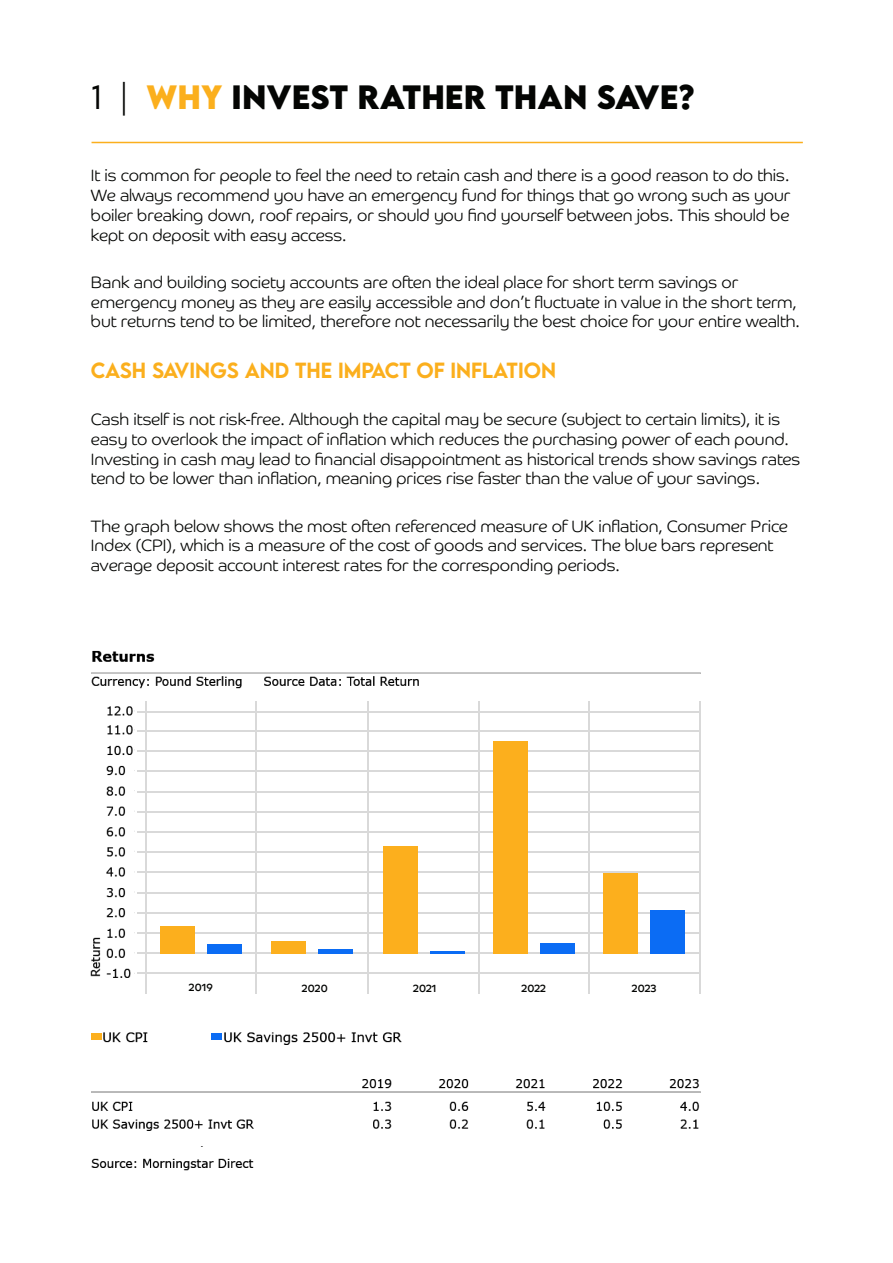
<style>
.page{position:relative;width:893px;height:1263px;background:#fff}
.page>*{position:absolute;margin:0;border:0;box-sizing:border-box;transform-origin:0 0}
.t1{font:700 30px "LEMONMILK";color:#040503}
.t2{font:500 19.5px "LEMONMILK";color:#fbaf1d}
.t3{font:300 16.5px/19.8px "Co Headline";color:#040503}
.t4{font:10.5px "Co Headline";color:#040503}
.s1{font-weight:300}
.s2{color:#fbaf1d}
</style>
<div class="page">
<hr style="left:92px;top:142px;width:711px;height:1px;background:#fbaf1d">
<img style="left:91px;top:650px;width:610px;height:39px">
<img style="left:90px;top:706px;width:45px;height:272px">
<img style="left:92px;top:1101px;width:608px;height:30px">
<img style="left:101px;top:1032px;width:47px;height:11px">
<img style="left:91px;top:1079px;width:610px;height:14px">
<img style="left:221px;top:1032px;width:181px;height:13px">
<hr style="left:138px;top:811px;width:561px;height:1px;background:#d9d9d9">
<hr style="left:138px;top:791px;width:561px;height:1px;background:#d9d9d9">
<hr style="left:138px;top:770px;width:561px;height:2px;background:#d9d9d9">
<hr style="left:138px;top:831px;width:561px;height:2px;background:#d9d9d9">
<hr style="left:138px;top:851px;width:561px;height:2px;background:#d9d9d9">
<hr style="left:138px;top:871px;width:561px;height:2px;background:#d9d9d9">
<hr style="left:138px;top:892px;width:561px;height:1px;background:#d9d9d9">
<hr style="left:138px;top:912px;width:561px;height:1px;background:#d9d9d9">
<hr style="left:138px;top:932px;width:561px;height:2px;background:#d9d9d9">
<hr style="left:138px;top:952px;width:561px;height:2px;background:#d9d9d9">
<hr style="left:138px;top:972px;width:561px;height:2px;background:#d9d9d9">
<hr style="left:145px;top:701px;width:1px;height:293px;background:#d9d9d9">
<hr style="left:256px;top:701px;width:1px;height:293px;background:#d9d9d9">
<hr style="left:367px;top:701px;width:2px;height:293px;background:#d9d9d9">
<hr style="left:478px;top:701px;width:1px;height:293px;background:#d9d9d9">
<hr style="left:588px;top:701px;width:2px;height:293px;background:#d9d9d9">
<hr style="left:699px;top:701px;width:1px;height:293px;background:#d9d9d9">
<div style="left:160px;top:926px;width:35px;height:28px;background:#fcaf1d"></div>
<div style="left:207px;top:944px;width:35px;height:10px;background:#0b6cf4"></div>
<div style="left:211px;top:1033px;width:10px;height:7px;background:#0b6cf4"></div>
<div style="left:91px;top:1033px;width:10px;height:7px;background:#fcaf1d"></div>
<div style="left:271px;top:941px;width:34px;height:13px;background:#fcaf1d"></div>
<div style="left:318px;top:949px;width:34px;height:5px;background:#0b6cf4"></div>
<div style="left:383px;top:846px;width:34px;height:108px;background:#fcaf1d"></div>
<hr style="left:430px;top:951px;width:34px;height:3px;background:#0b6cf4">
<div style="left:540px;top:943px;width:34px;height:11px;background:#0b6cf4"></div>
<div style="left:604px;top:873px;width:34px;height:81px;background:#fcaf1d"></div>
<div style="left:651px;top:910px;width:34px;height:44px;background:#0b6cf4"></div>
<hr style="left:138px;top:750px;width:561px;height:2px;background:#d9d9d9">
<hr style="left:138px;top:730px;width:561px;height:2px;background:#d9d9d9">
<hr style="left:138px;top:711px;width:561px;height:1px;background:#d9d9d9">
<div style="left:493px;top:742px;width:34px;height:212px;background:#fcaf1d"></div>
<img style="left:91px;top:1158px;width:163px;height:13px">
<p class="t1" style="left:92px;top:77px;width:605px"><span class="s1">1 |</span> <span class="s2">WHY</span> INVEST RATHER THAN SAVE?</p>
<p class="t3" style="left:91px;top:164px;width:701px;text-align:justify">It is common for people to feel the need to retain cash and there is a good reason to do this.<br>We always recommend you have an emergency fund for things that go wrong such as your boiler breaking down, roof repairs, or should you find yourself between jobs. This should be kept on deposit with easy access.</p>
<p class="t3" style="left:91px;top:271px;width:710px">Bank and building society accounts are often the ideal place for short term savings or emergency money as they are easily accessible and don’t fluctuate in value in the short term, but returns tend to be limited, therefore not necessarily the best choice for your entire wealth.</p>
<p class="t2" style="left:91px;top:357px;width:467px">CASH SAVINGS AND THE IMPACT OF INFLATION</p>
<p class="t3" style="left:91px;top:408px;width:711px">Cash itself is not risk-free. Although the capital may be secure (subject to certain limits), it is easy to overlook the impact of inflation which reduces the purchasing power of each pound.<br>Investing in cash may lead to financial disappointment as historical trends show savings rates tend to be lower than inflation, meaning prices rise faster than the value of your savings.</p>
<p class="t3" style="left:91px;top:514px;width:699px">The graph below shows the most often referenced measure of UK inflation, Consumer Price<br>Index (CPI), which is a measure of the cost of goods and services. The blue bars represent average deposit account interest rates for the corresponding periods.</p>
<p class="t4" style="left:189px;top:981px;width:26px">2019</p>
<p class="t4" style="left:302px;top:981px;width:27px">2020</p>
<p class="t4" style="left:413px;top:981px;width:25px">2021</p>
<p class="t4" style="left:521px;top:981px;width:26px">2022</p>
<p class="t4" style="left:632px;top:981px;width:26px">2023</p>
</div>
